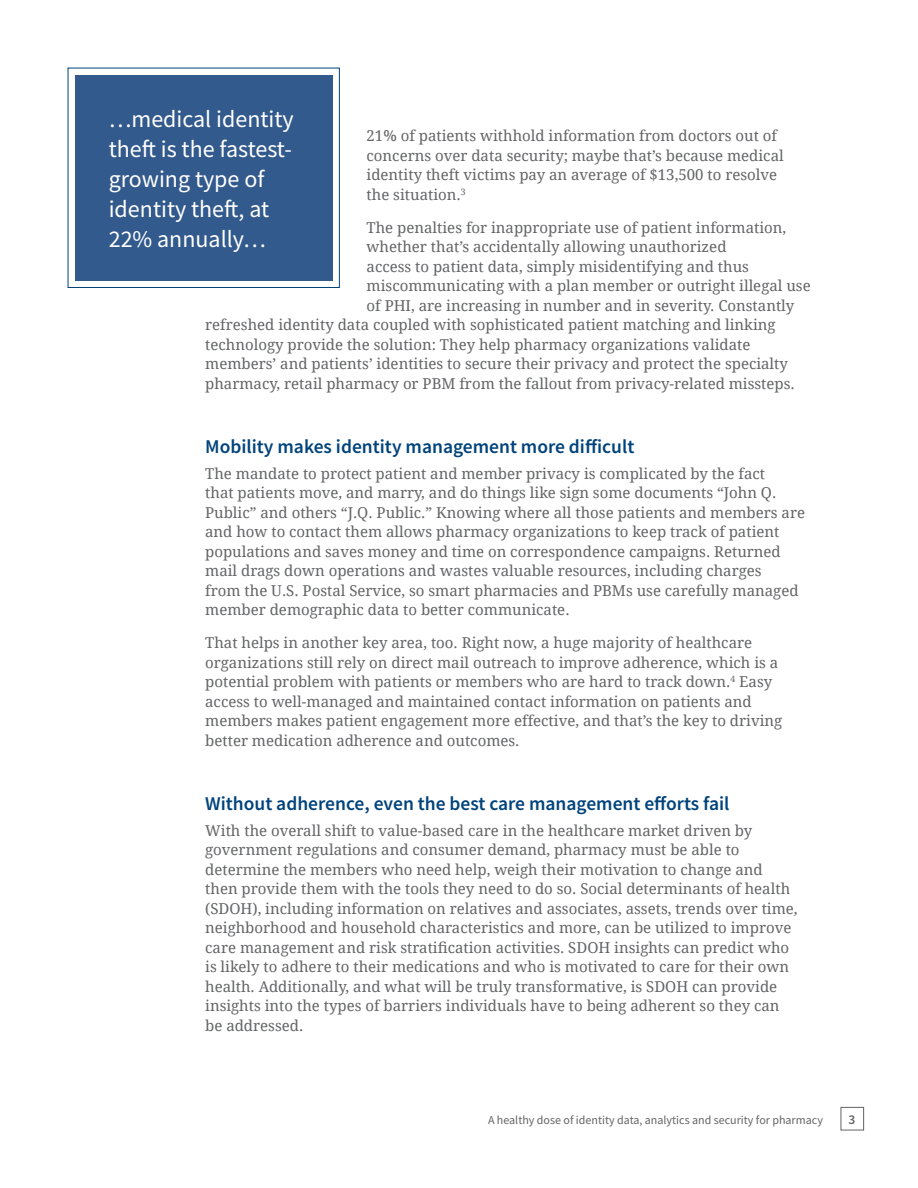
<style>
.page{position:relative;width:918px;height:1188px;background:#fff}
.page>*{position:absolute;margin:0;border:0;box-sizing:border-box;transform-origin:0 0}
.t1{font:24px/30px "Source Sans Pro";color:#fff}
.t2{font:600 19.5px "Source Sans Pro";color:#00437b}
.t3{font:15px/19.5px "Droid Serif";color:#636466}
.t4{font:600 13.5px "Source Sans Pro";color:#636466}
.t5{font:12px "Source Sans Pro";color:#636466}
</style>
<div class="page">
<div style="left:841px;top:1107px;width:23px;height:23px;border:1px solid #636466"></div>
<div style="left:75px;top:75px;width:257px;height:206px;background:#335a8d"></div>
<div style="left:68px;top:68px;width:272px;height:220px;border:1px solid #00437b"></div>
<h1 class="t1" style="left:109px;top:104px;width:187px">…medical identity theft is the fastest&shy;growing type of identity theft, at<br>22% annually…</h1>
<p class="t3" style="left:367px;top:126px;width:419px">21% of patients withhold information from doctors out of concerns over data security; maybe that’s because medical identity theft victims pay an average of $13,500 to resolve the situation.<sup>3</sup></p>
<p class="t3" style="left:367px;top:217px;width:421px">The penalties for inappropriate use of patient information,</p>
<p class="t3" style="left:367px;top:237px;width:361px">whether that’s accidentally allowing unauthorized</p>
<p class="t3" style="left:367px;top:256px;width:384px">access to patient data, simply misidentifying and thus</p>
<p class="t3" style="left:367px;top:276px;width:446px">miscommunicating with a plan member or outright illegal use</p>
<p class="t3" style="left:367px;top:295px;width:429px">of PHI, are increasing in number and in severity. Constantly</p>
<p class="t3" style="left:205px;top:315px;width:572px">refreshed identity data coupled with sophisticated patient matching and linking</p>
<p class="t3" style="left:205px;top:334px;width:547px">technology provide the solution: They help pharmacy organizations validate</p>
<p class="t3" style="left:205px;top:354px;width:584px">members’ and patients’ identities to secure their privacy and protect the specialty</p>
<p class="t3" style="left:205px;top:373px;width:591px">pharmacy, retail pharmacy or PBM from the fallout from privacy-related missteps.</p>
<h2 class="t2" style="left:205px;top:433px;width:431px">Mobility makes identity management more difficult</h2>
<p class="t3" style="left:205px;top:463px;width:601px">The mandate to protect patient and member privacy is complicated by the fact<br>that patients move, and marry, and do things like sign some documents “John Q.<br>Public” and others “J.Q. Public.” Knowing where all those patients and members are and how to contact them allows pharmacy organizations to keep track of patient populations and saves money and time on correspondence campaigns. Returned mail drags down operations and wastes valuable resources, including charges<br>from the U.S. Postal Service, so smart pharmacies and PBMs use carefully managed member demographic data to better communicate.</p>
<p class="t3" style="left:205px;top:633px;width:579px">That helps in another key area, too. Right now, a huge majority of healthcare organizations still rely on direct mail outreach to improve adherence, which is a potential problem with patients or members who are hard to track down.<sup>4</sup> Easy access to well-managed and maintained contact information on patients and members makes patient engagement more effective, and that’s the key to driving better medication adherence and outcomes.</p>
<h2 class="t2" style="left:205px;top:790px;width:526px">Without adherence, even the best care management efforts fail</h2>
<p class="t3" style="left:205px;top:820px;width:594px">With the overall shift to value-based care in the healthcare market driven by government regulations and consumer demand, pharmacy must be able to determine the members who need help, weigh their motivation to change and then provide them with the tools they need to do so. Social determinants of health (SDOH), including information on relatives and associates, assets, trends over time, neighborhood and household characteristics and more, can be utilized to improve care management and risk stratification activities. SDOH insights can predict who is likely to adhere to their medications and who is motivated to care for their own health. Additionally, and what will be truly transformative, is SDOH can provide insights into the types of barriers individuals have to being adherent so they can be addressed.</p>
<p class="t5" style="left:488px;top:1113px;width:336px">A healthy dose of identity data, analytics and security for pharmacy</p>
<p class="t4" style="left:848px;top:1110px;width:8px">3</p>
</div>
